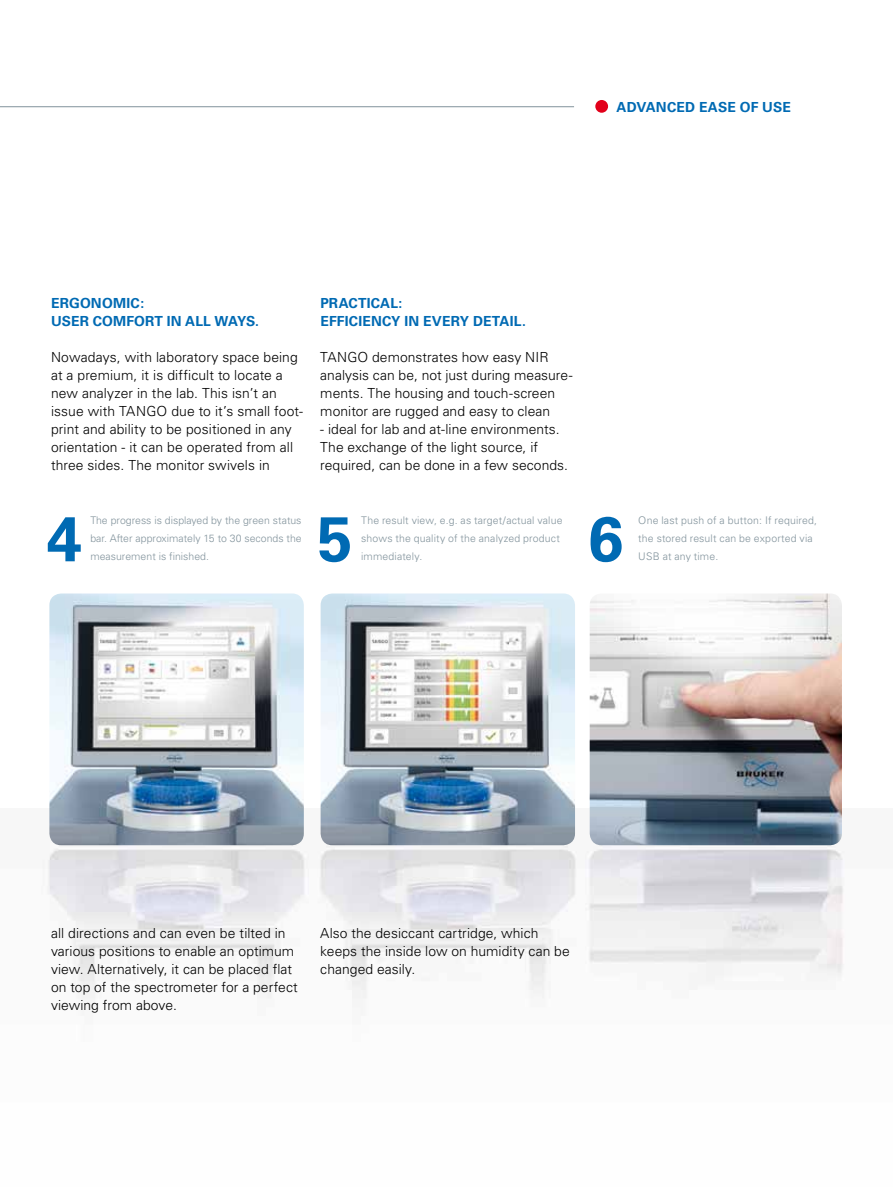
<style>
.page{position:relative;width:893px;height:1187px;background:#fff}
.page>*{position:absolute;margin:0;border:0;box-sizing:border-box;transform-origin:0 0}
.t1{font:700 63px "Univers";color:#006ab3}
.t2{font:300 13.8px/18px "Univers";letter-spacing:.005em;color:#000}
.t3{font:700 13.8px "Univers";letter-spacing:.01em;color:#006ab3}
.t4{font:300 10.5px/18px "Univers";letter-spacing:.01em;color:#82939c}
</style>
<div class="page">
<img style="left:49px;top:593px;width:255px;height:252px">
<img style="left:321px;top:593px;width:254px;height:252px">
<img style="left:590px;top:593px;width:252px;height:252px">
<hr style="left:0;top:106px;width:574px;height:1px;background:#82939c">
<div style="left:595px;top:100px;width:13px;height:13px;background:#e2001a;border-radius:50%"></div>
<p class="t3" style="left:617px;top:99px;width:31px">ADVANCE</p>
<p class="t3" style="left:685px;top:99px;width:33px">D EASE</p>
<p class="t3" style="left:740px;top:99px;width:43px">OF USE</p>
<p class="t3" style="left:51px;top:295px;width:21px">ERGONO</p>
<p class="t3" style="left:113px;top:295px;width:33px">MIC:</p>
<p class="t3" style="left:51px;top:313px;width:21px">USER</p>
<p class="t3" style="left:93px;top:313px;width:52px">COMFORT</p>
<p class="t3" style="left:167px;top:313px;width:28px">IN ALL</p>
<p class="t3" style="left:215px;top:313px;width:46px">WAYS.</p>
<p class="t2" style="left:51px;top:348px;width:253px">Nowadays, with laboratory space being at a premium, it is difficult to locate a new analyzer in the lab. This isn’t an issue with TANGO due to it’s small foot&shy;print and ability to be positioned in any orientation - it can be operated from all three sides. The monitor swivels in</p>
<p class="t3" style="left:320px;top:295px;width:10px">PRACTICAL</p>
<p class="t3" style="left:399px;top:295px;width:5px">:</p>
<p class="t3" style="left:320px;top:313px;width:33px">EFFICIENC</p>
<p class="t3" style="left:391px;top:313px;width:42px">Y IN EVER</p>
<p class="t3" style="left:460px;top:313px;width:32px">Y DETAIL</p>
<p class="t3" style="left:522px;top:313px;width:5px">.</p>
<p class="t2" style="left:320px;top:348px;width:254px">TANGO demonstrates how easy NIR analysis can be, not just during measure&shy;ments. The housing and touch-screen monitor are rugged and easy to clean</p>
<p class="t2" style="left:320px;top:420px;width:249px">- ideal for lab and at-line environments.<br>The exchange of the light source, if required, can be done in a few seconds.</p>
<h1 class="t1" style="left:47px;top:502px;width:37px">4</h1>
<p class="t4" style="left:90px;top:511px;width:213px;text-align:justify">The progress is displayed by the green status bar. After approximately 15 to 30 seconds the measurement is finished.</p>
<h1 class="t1" style="left:317px;top:502px;width:37px">5</h1>
<p class="t4" style="left:361px;top:511px;width:203px">The result view, e.g. as target/actual value shows the quality of the analyzed product immediately.</p>
<h1 class="t1" style="left:588px;top:502px;width:37px">6</h1>
<p class="t4" style="left:638px;top:511px;width:180px">One last push of a button: If required, the stored result can be exported via<br>USB at any time.</p>
<p class="t2" style="left:51px;top:924px;width:248px">all directions and can even be tilted in various positions to enable an optimum view. Alternatively, it can be placed flat on top of the spectrometer for a perfect viewing from above.</p>
<p class="t2" style="left:320px;top:924px;width:251px">Also the desiccant cartridge, which keeps the inside low on humidity can be changed easily.</p>
</div>
